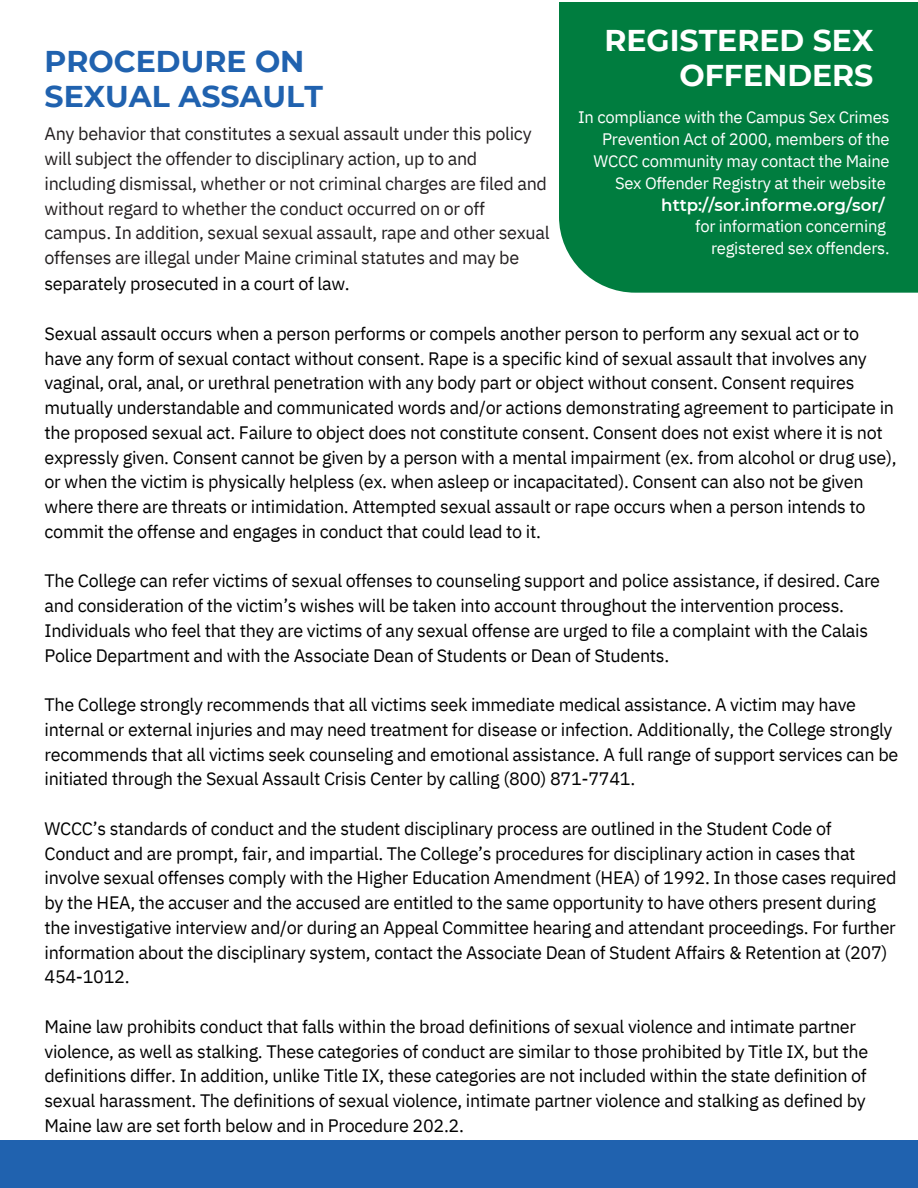
<style>
.page{position:relative;width:918px;height:1188px;background:#fff}
.page>*{position:absolute;margin:0;border:0;box-sizing:border-box;transform-origin:0 0}
.t1{font:700 30px/34.8px "Montserrat";color:#2062af}
.t2{font:700 30px/34.8px "Montserrat";color:#fff;text-align:right}
.t3{font:18px/24.8px "IBM Plex Sans";letter-spacing:-.02em;color:#000}
.t4{font:18px/24.8px "IBM Plex Sans";letter-spacing:-.02em;color:#231f20}
.t5{font:16.65px/21.8px "IBM Plex Sans";letter-spacing:-.02em;color:#fff;text-align:right}
.t6{font:600 16.65px "Montserrat";color:#fff}
</style>
<div class="page">
<div style="left:0;top:1140px;width:918px;height:48px;background:#2062af"></div>
<div style="left:559px;top:2px;width:359px;height:291px;background:#007d3f"></div>
<h1 class="t1" style="left:45px;top:44px;width:280px">PROCEDURE ON<br>SEXUAL ASSAULT</h1>
<h1 class="t4" style="left:45px;top:121px;width:507px">Any behavior that constitutes a sexual assault under this policy will subject the offender to disciplinary action, up to and including dismissal, whether or not criminal charges are filed and without regard to whether the conduct occurred on or off campus. In addition, sexual sexual assault, rape and other sexual offenses are illegal under Maine criminal statutes and may be</h1>
<p class="t2" style="left:604px;top:23px;width:270px">REGISTERED SEX<br>OFFENDERS</p>
<p class="t5" style="left:578px;top:106px;width:313px">In compliance with the Campus Sex Crimes Prevention Act of 2000, members of the WCCC community may contact the Maine Sex Offender Registry at their website</p>
<p class="t6" style="left:661px;top:194px;width:225px">http://sor.informe.org/sor/</p>
<p class="t5" style="left:695px;top:215px;width:192px">for information concerning</p>
<p class="t5" style="left:711px;top:237px;width:180px">registered sex offenders.</p>
<p class="t3" style="left:45px;top:271px;width:307px">separately prosecuted in a court of law.</p>
<p class="t3" style="left:45px;top:321px;width:854px">Sexual assault occurs when a person performs or compels another person to perform any sexual act or to have any form of sexual contact without consent. Rape is a specific kind of sexual assault that involves any vaginal, oral, anal, or urethral penetration with any body part or object without consent. Consent requires mutually understandable and communicated words and/or actions demonstrating agreement to participate in the proposed sexual act. Failure to object does not constitute consent. Consent does not exist where it is not expressly given. Consent cannot be given by a person with a mental impairment (ex. from alcohol or drug use), or when the victim is physically helpless (ex. when asleep or incapacitated). Consent can also not be given where there are threats or intimidation. Attempted sexual assault or rape occurs when a person intends to commit the offense and engages in conduct that could lead to it.</p>
<p class="t3" style="left:45px;top:568px;width:837px">The College can refer victims of sexual offenses to counseling support and police assistance, if desired. Care and consideration of the victim’s wishes will be taken into account throughout the intervention process.<br>Individuals who feel that they are victims of any sexual offense are urged to file a complaint with the Calais Police Department and with the Associate Dean of Students or Dean of Students.</p>
<p class="t3" style="left:45px;top:692px;width:855px">The College strongly recommends that all victims seek immediate medical assistance. A victim may have internal or external injuries and may need treatment for disease or infection. Additionally, the College strongly recommends that all victims seek counseling and emotional assistance. A full range of support services can be initiated through the Sexual Assault Crisis Center by calling (800) 871-7741.</p>
<p class="t3" style="left:45px;top:816px;width:854px">WCCC’s standards of conduct and the student disciplinary process are outlined in the Student Code of Conduct and are prompt, fair, and impartial. The College’s procedures for disciplinary action in cases that involve sexual offenses comply with the Higher Education Amendment (HEA) of 1992. In those cases required by the HEA, the accuser and the accused are entitled to the same opportunity to have others present during the investigative interview and/or during an Appeal Committee hearing and attendant proceedings. For further information about the disciplinary system, contact the Associate Dean of Student Affairs &amp; Retention at (207)<br>454-1012.</p>
<p class="t3" style="left:45px;top:1014px;width:825px">Maine law prohibits conduct that falls within the broad definitions of sexual violence and intimate partner violence, as well as stalking. These categories of conduct are similar to those prohibited by Title IX, but the definitions differ. In addition, unlike Title IX, these categories are not included within the state definition of sexual harassment. The definitions of sexual violence, intimate partner violence and stalking as defined by Maine law are set forth below and in Procedure 202.2.</p>
</div>
